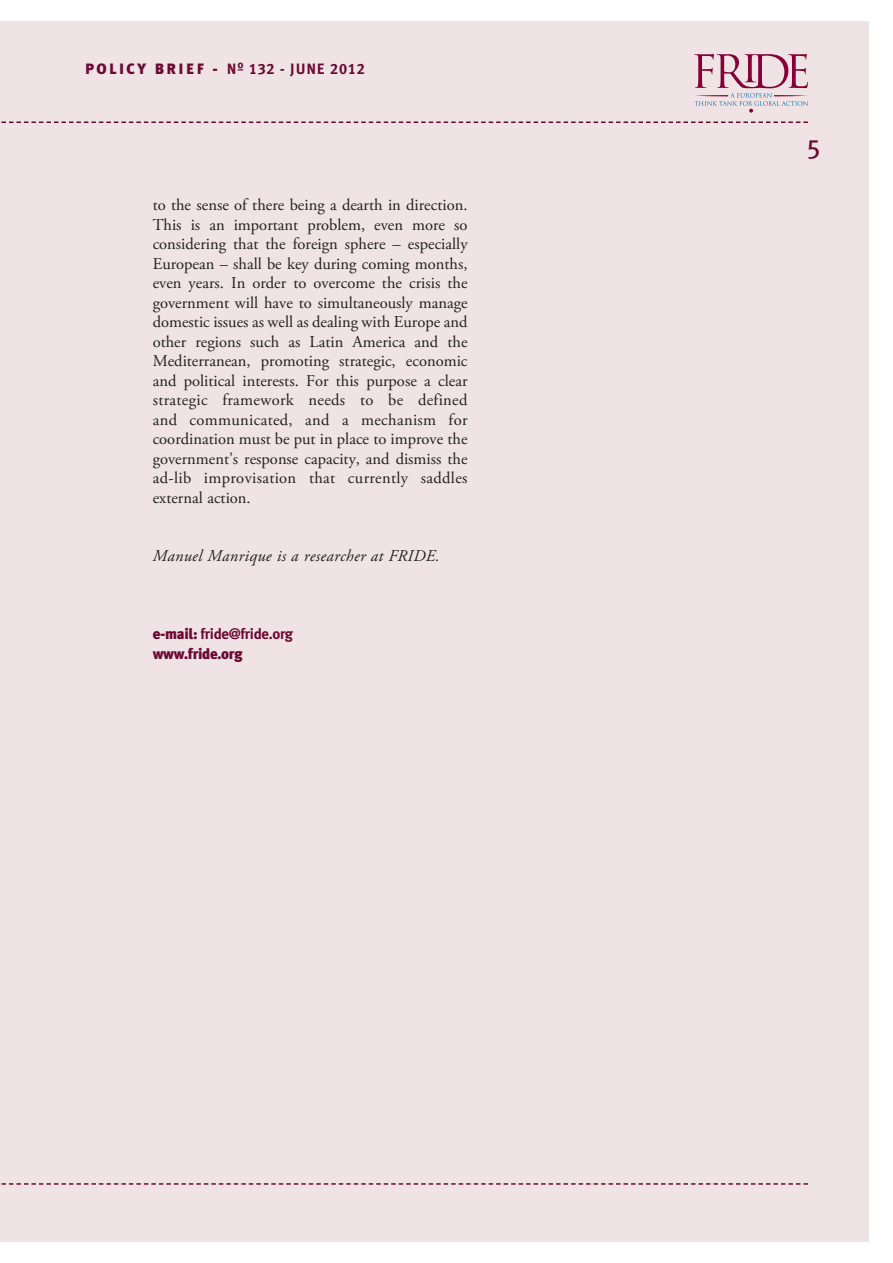
<style>
.page{position:relative;width:893px;height:1263px;background:#fff}
.page>*{position:absolute;margin:0;border:0;box-sizing:border-box;transform-origin:0 0}
.t1{font:27px "Meta Plus Book Caps";color:#6c0932}
.t2{font:16.5px/19.5px "Adobe Garamond Pro";letter-spacing:.02em;color:#231f20;text-align:justify}
.t3{font:italic 16.5px "Adobe Garamond Pro";letter-spacing:.02em;color:#231f20}
.t4{font:900 15px/19.5px "Meta Plus";letter-spacing:-.02em;color:#6c0932}
.t5{font:15px "Meta Plus Bold Caps";letter-spacing:.055em;color:#6c0932}
.s1{font-family:"Meta Plus";font-weight:900}
.s2{font-weight:700}
</style>
<div class="page">
<div style="left:0;top:22px;width:869px;height:1220px;background:#efe3e5"></div>
<svg style="left:694px;top:54px;width:114px;height:58px"></svg>
<svg style="left:1px;top:121px;width:807px;height:2px"></svg>
<svg style="left:1px;top:1183px;width:807px;height:2px"></svg>
<p class="t5" style="left:85px;top:60px;width:281px"><span class="s1">POLICY BRIEF -</span> Nº 132 - JUNE 2012</p>
<p class="t2" style="left:153px;top:196px;width:316px">to the sense of there being a dearth in direction.<br>This is an important problem, even more so considering that the foreign sphere – especially European – shall be key during coming months, even years. In order to overcome the crisis the government will have to simultaneously manage domestic issues as well as dealing with Europe and other regions such as Latin America and the Mediterranean, promoting strategic, economic and political interests. For this purpose a clear strategic framework needs to be defined and communicated, and a mechanism for coordination must be put in place to improve the government’s response capacity, and dismiss the ad-lib improvisation that currently saddles external action.</p>
<p class="t3" style="left:153px;top:549px;width:288px">Manuel Manrique is a researcher at FRIDE.</p>
<p class="t4" style="left:153px;top:624px;width:142px">e-mail: <span class="s2">fride@fride.org </span>www.fride.org</p>
<h1 class="t1" style="left:806px;top:133px;width:16px">5</h1>
</div>
